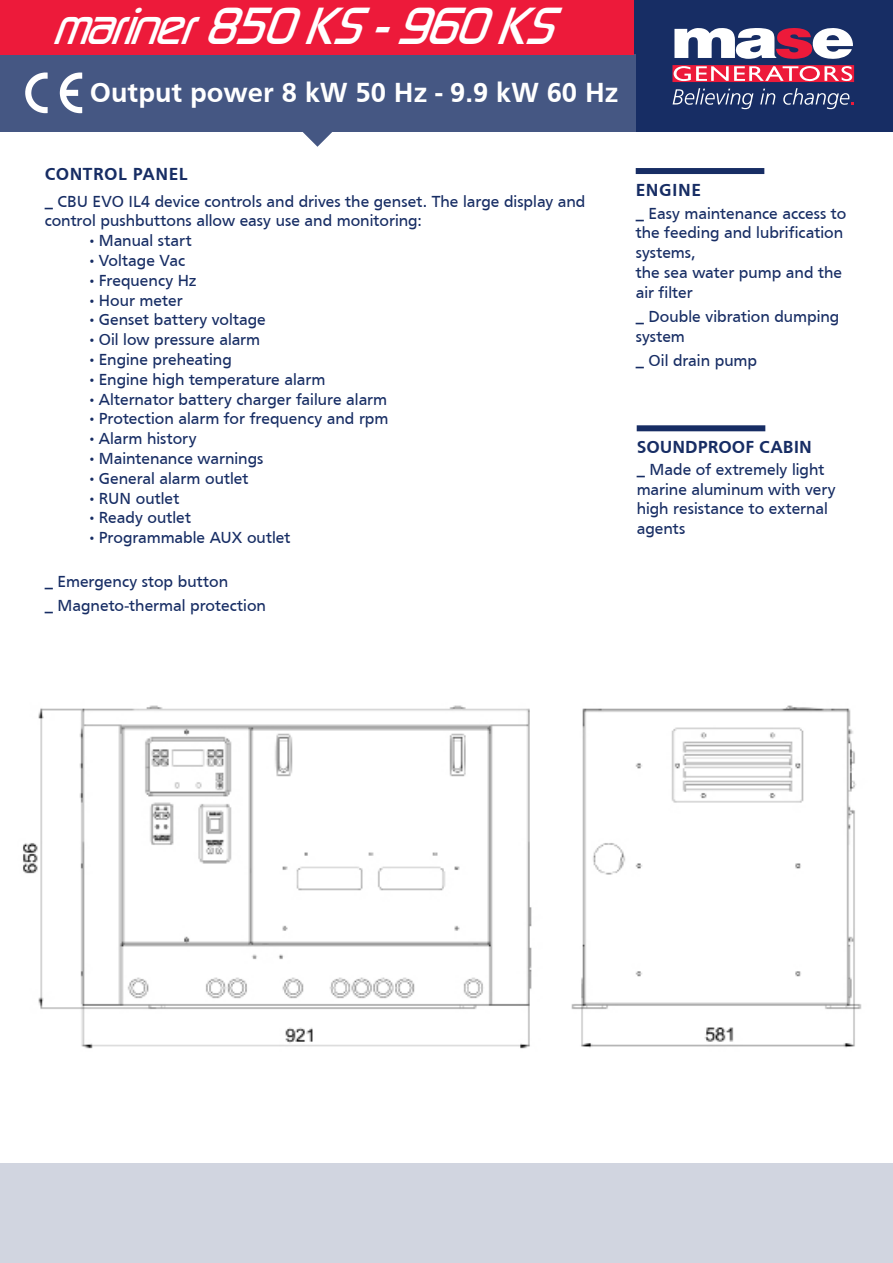
<style>
.page{position:relative;width:893px;height:1263px;background:#fff}
.page>*{position:absolute;margin:0;border:0;box-sizing:border-box;transform-origin:0 0}
._01_Modello{font:italic 49.5px "Bazouk SSK";color:#fff}
._03_Modello_retro{font:700 28.5px "Frutiger";color:#fff}
._03_Modello_retro-2{font:700 18px "Frutiger";letter-spacing:.02em;color:#172d64}
._03_Modello_retro-3{font:700 18px "Frutiger";color:#172d64}
.t1{font:16.5px/19.8px "Frutiger";color:#172d64}
</style>
<div class="page">
<svg style="left:303px;top:132px;width:29px;height:15px"></svg>
<div style="left:634px;top:0;width:259px;height:132px;background:#172d64"></div>
<div style="left:636px;top:168px;width:128px;height:6px;background:#172d64"></div>
<div style="left:637px;top:425px;width:128px;height:6px;background:#172d64"></div>
<svg style="left:674px;top:28px;width:179px;height:31px"></svg>
<svg style="left:672px;top:65px;width:182px;height:17px;background:#f05e74"></svg>
<svg style="left:673px;top:88px;width:80px;height:21px"></svg>
<svg style="left:760px;top:89px;width:15px;height:15px"></svg>
<svg style="left:783px;top:88px;width:71px;height:21px"></svg>
<div style="left:0;top:1163px;width:893px;height:100px;background:#d1d5e0"></div>
<div style="left:0;top:54px;width:636px;height:78px;background:#455783"></div>
<svg style="left:60px;top:73px;width:22px;height:40px"></svg>
<svg style="left:25px;top:73px;width:23px;height:41px"></svg>
<div style="left:0;top:0;width:634px;height:54px;background:#ed1a3a"></div>
<img style="left:23px;top:705px;width:839px;height:344px">
<p class="_01_Modello" style="left:53px;top:2px;width:519px">mariner850KS-960KS</p>
<p class="_03_Modello_retro" style="left:90px;top:76px;width:530px">Output power 8 kW 50 Hz - 9.9 kW 60 Hz</p>
<p class="_03_Modello_retro-2" style="left:45px;top:164px;width:145px">CONTROL PANEL</p>
<p class="t1" style="left:45px;top:191px;width:542px">_ CBU EVO IL4 device controls and drives the genset. The large display and control pushbuttons allow easy use and monitoring:</p>
<p class="t1" style="left:87px;top:231px;width:106px">•Manual start</p>
<p class="t1" style="left:87px;top:250px;width:99px">•Voltage Vac</p>
<p class="t1" style="left:87px;top:270px;width:111px">•Frequency Hz</p>
<p class="t1" style="left:87px;top:290px;width:97px">•Hour meter</p>
<p class="t1" style="left:87px;top:310px;width:180px">•Genset battery voltage</p>
<p class="t1" style="left:87px;top:330px;width:174px">•Oil low pressure alarm</p>
<p class="t1" style="left:87px;top:349px;width:146px">•Engine preheating</p>
<p class="t1" style="left:87px;top:369px;width:240px">•Engine high temperature alarm</p>
<p class="t1" style="left:87px;top:389px;width:301px">•Alternator battery charger failure alarm</p>
<p class="t1" style="left:87px;top:409px;width:303px">•Protection alarm for frequency and rpm</p>
<p class="t1" style="left:87px;top:429px;width:111px">•Alarm history</p>
<p class="t1" style="left:87px;top:448px;width:178px">•Maintenance warnings</p>
<p class="t1" style="left:87px;top:468px;width:163px">•General alarm outlet</p>
<p class="t1" style="left:87px;top:488px;width:94px">•RUN outlet</p>
<p class="t1" style="left:87px;top:508px;width:105px">•Ready outlet</p>
<p class="t1" style="left:87px;top:528px;width:205px">•Programmable AUX outlet</p>
<p class="t1" style="left:45px;top:571px;width:185px">_ Emergency stop button</p>
<p class="t1" style="left:45px;top:595px;width:223px">_ Magneto-thermal protection</p>
<p class="_03_Modello_retro-2" style="left:636px;top:179px;width:67px">ENGINE</p>
<p class="t1" style="left:636px;top:203px;width:212px">_ Easy maintenance access to the feeding and lubrification systems,</p>
<p class="t1" style="left:636px;top:262px;width:208px">the sea water pump and the air filter</p>
<p class="t1" style="left:636px;top:306px;width:205px">_ Double vibration dumping system</p>
<p class="t1" style="left:636px;top:350px;width:123px">_ Oil drain pump</p>
<p class="_03_Modello_retro-3" style="left:637px;top:436px;width:177px">SOUNDPROOF CABIN</p>
<p class="t1" style="left:637px;top:459px;width:200px">_ Made of extremely light marine aluminum with very high resistance to external agents</p>
</div>
